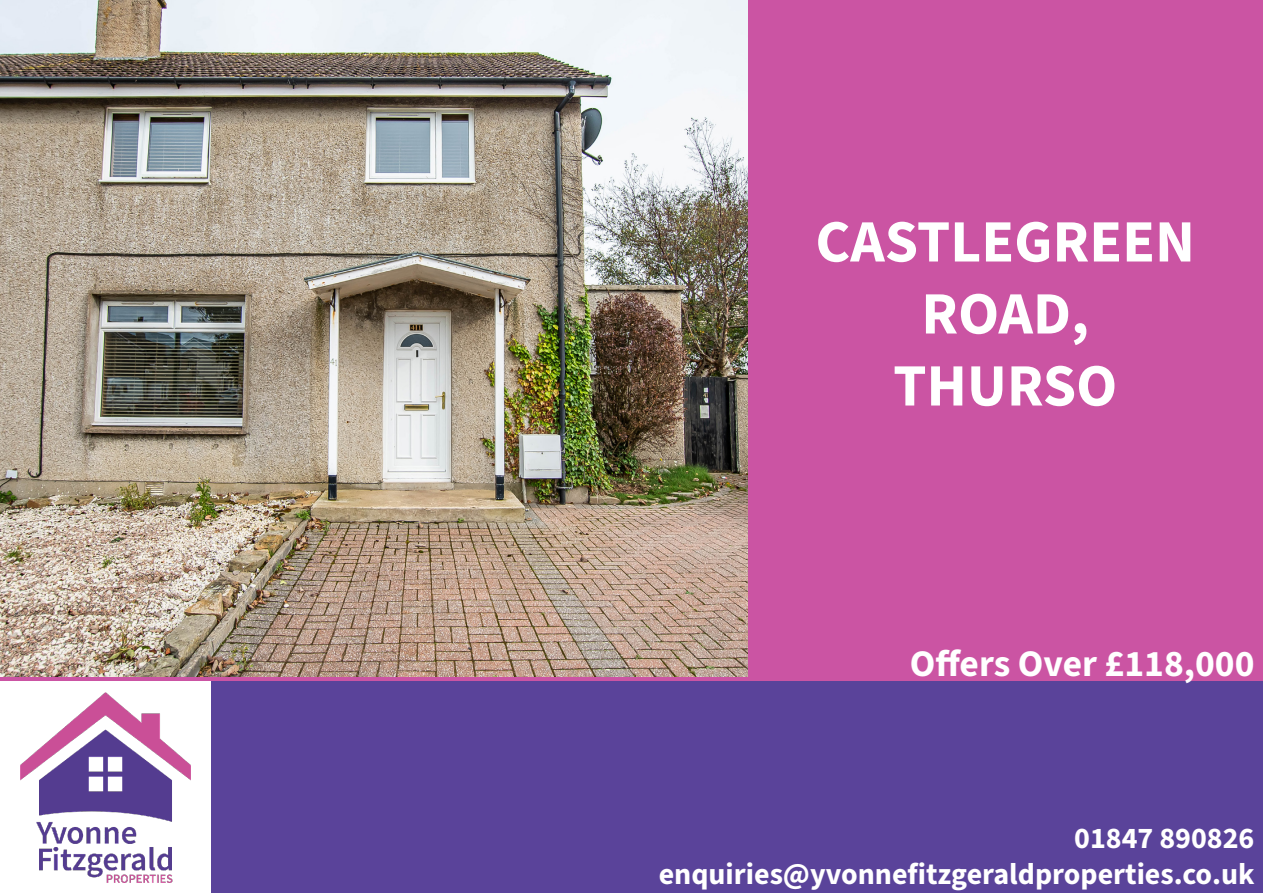
<style>
.page{position:relative;width:1263px;height:893px;background:#cb54a3}
.page>*{position:absolute;margin:0;border:0;box-sizing:border-box;transform-origin:0 0}
.t1{font:700 60px/72px "Source Sans 3";color:#fff;text-align:center}
.t2{font:700 37.5px "Source Sans 3";color:#fff}
.t3{font:700 30px "Source Sans 3";color:#fff}
</style>
<div class="page">
<div style="left:0;top:681px;width:212px;height:212px;background:#fff"></div>
<img style="left:21px;top:692px;width:170px;height:190px">
<div style="left:212px;top:681px;width:1051px;height:212px;background:#5a439a"></div>
<img style="left:0;top:0;width:747px;height:676px">
<p class="t1" style="left:815px;top:205px;width:381px">CASTLEGREEN<br>ROAD,</p>
<p class="t1" style="left:893px;top:349px;width:226px">THURSO</p>
<p class="t2" style="left:910px;top:639px;width:346px">Offers Over £118,000</p>
<p class="t3" style="left:1074px;top:819px;width:182px">01847 890826</p>
<p class="t3" style="left:659px;top:855px;width:597px">enquiries@yvonnefitzgeraldproperties.co.uk</p>
</div>
